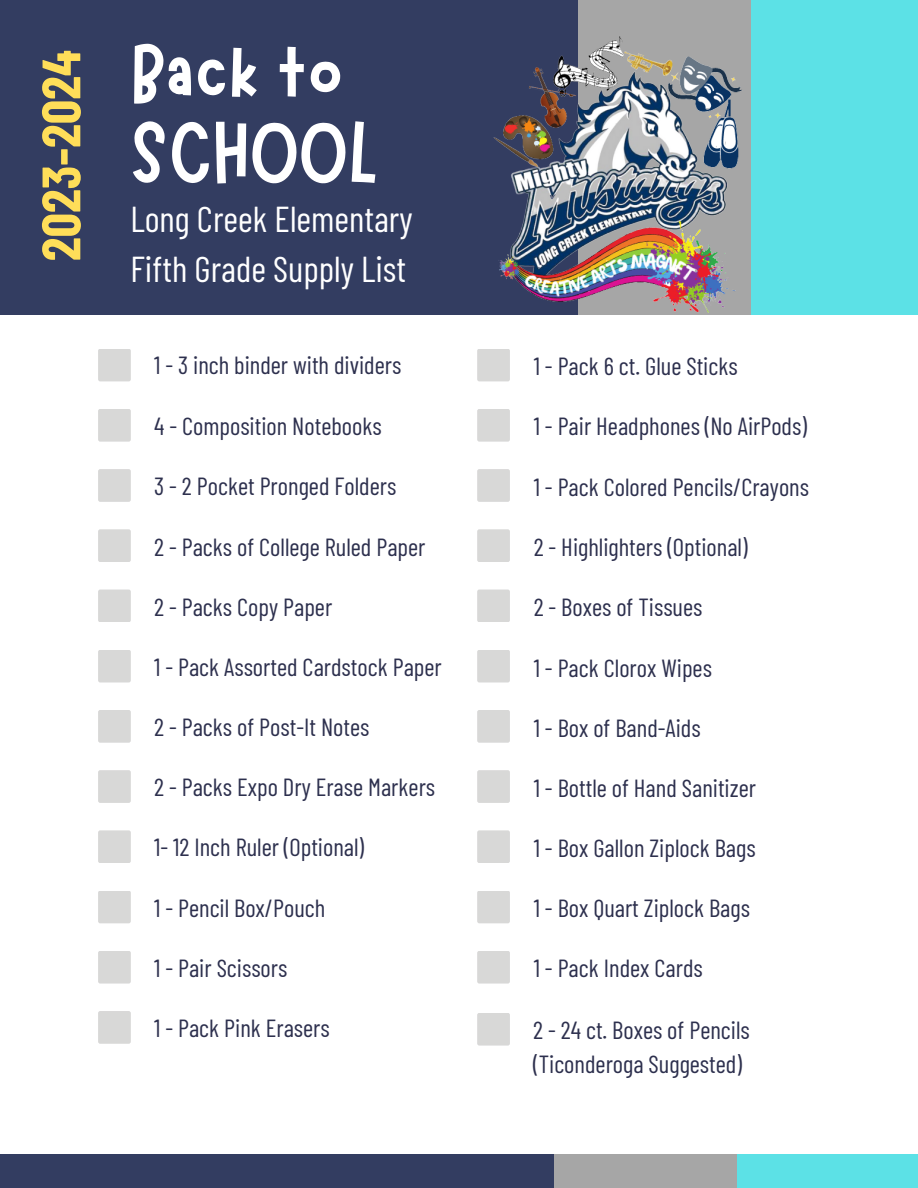
<style>
.page{position:relative;width:918px;height:1188px;background:#fff}
.page>*{position:absolute;margin:0;border:0;box-sizing:border-box;transform-origin:0 0}
.t1{font:88.95px "Marykate";color:#fff}
.t2{font:84.6px "Marykate";color:#fff}
.t3{font:700 54px "Barlow Condensed";color:#ffde59}
.t4{font:36px "Barlow Condensed";color:#fff}
.t5{font:24.75px/34px "Barlow Condensed";color:#2d304e}
</style>
<div class="page">
<div style="left:578px;top:0;width:177px;height:314px;background:#a6a6a6"></div>
<div style="left:751px;top:0;width:167px;height:314px;background:#5ce1e6"></div>
<div style="left:0;top:0;width:578px;height:314px;background:#333d61"></div>
<div style="left:554px;top:1154px;width:186px;height:34px;background:#a6a6a6"></div>
<div style="left:738px;top:1154px;width:180px;height:34px;background:#5ce1e6"></div>
<div style="left:0;top:1154px;width:554px;height:34px;background:#333d61"></div>
<div style="left:98px;top:349px;width:33px;height:32px;background:#d8d8d7;border-radius:2px"></div>
<div style="left:477px;top:349px;width:33px;height:32px;background:#d8d8d7;border-radius:2px"></div>
<div style="left:98px;top:590px;width:33px;height:32px;background:#d8d8d7;border-radius:2px"></div>
<div style="left:477px;top:590px;width:33px;height:32px;background:#d8d8d7;border-radius:2px"></div>
<div style="left:98px;top:830px;width:33px;height:33px;background:#d8d8d7;border-radius:2px"></div>
<div style="left:477px;top:830px;width:33px;height:33px;background:#d8d8d7;border-radius:2px"></div>
<div style="left:98px;top:469px;width:33px;height:33px;background:#d8d8d7;border-radius:2px"></div>
<div style="left:477px;top:469px;width:33px;height:33px;background:#d8d8d7;border-radius:2px"></div>
<div style="left:98px;top:710px;width:33px;height:33px;background:#d8d8d7;border-radius:2px"></div>
<div style="left:477px;top:710px;width:33px;height:33px;background:#d8d8d7;border-radius:2px"></div>
<div style="left:98px;top:951px;width:33px;height:33px;background:#d8d8d7;border-radius:2px"></div>
<div style="left:477px;top:951px;width:33px;height:33px;background:#d8d8d7;border-radius:2px"></div>
<div style="left:98px;top:409px;width:33px;height:33px;background:#d8d8d7;border-radius:2px"></div>
<div style="left:477px;top:409px;width:33px;height:33px;background:#d8d8d7;border-radius:2px"></div>
<div style="left:98px;top:650px;width:33px;height:33px;background:#d8d8d7;border-radius:2px"></div>
<div style="left:477px;top:650px;width:33px;height:33px;background:#d8d8d7;border-radius:2px"></div>
<div style="left:98px;top:891px;width:33px;height:32px;background:#d8d8d7;border-radius:2px"></div>
<div style="left:477px;top:891px;width:33px;height:32px;background:#d8d8d7;border-radius:2px"></div>
<div style="left:98px;top:529px;width:33px;height:33px;background:#d8d8d7;border-radius:2px"></div>
<div style="left:477px;top:529px;width:33px;height:33px;background:#d8d8d7;border-radius:2px"></div>
<div style="left:98px;top:770px;width:33px;height:33px;background:#d8d8d7;border-radius:2px"></div>
<div style="left:477px;top:770px;width:33px;height:33px;background:#d8d8d7;border-radius:2px"></div>
<div style="left:98px;top:1011px;width:33px;height:33px;background:#d8d8d7;border-radius:2px"></div>
<img style="left:471px;top:36px;width:296px;height:279px">
<div style="left:477px;top:1013px;width:33px;height:33px;background:#d8d8d7;border-radius:2px"></div>
<p class="t3" style="left:26px;top:261px;width:213px;rotate:-90deg">2023-2024</p>
<p class="t2" style="left:131px;top:19px;width:214px">Back to</p>
<p class="t1" style="left:131px;top:95px;width:250px">SCHOOL</p>
<p class="t4" style="left:130px;top:196px;width:284px">Long Creek Elementary</p>
<p class="t4" style="left:130px;top:246px;width:277px">Fifth Grade Supply List</p>
<p class="t5" style="left:154px;top:348px;width:249px">1 - 3 inch binder with dividers</p>
<p class="t5" style="left:534px;top:348px;width:206px">1 - Pack 6 ct. Glue Sticks</p>
<p class="t5" style="left:154px;top:408px;width:229px">4 - Composition Notebooks</p>
<p class="t5" style="left:534px;top:408px;width:275px">1 - Pair Headphones (No AirPods)</p>
<p class="t5" style="left:154px;top:468px;width:244px">3 - 2 Pocket Pronged Folders</p>
<p class="t5" style="left:154px;top:529px;width:273px">2 - Packs of College Ruled Paper</p>
<p class="t5" style="left:534px;top:469px;width:277px">1 - Pack Colored Pencils/Crayons</p>
<p class="t5" style="left:534px;top:529px;width:215px">2 - Highlighters (Optional)</p>
<p class="t5" style="left:154px;top:589px;width:180px">2 - Packs Copy Paper</p>
<p class="t5" style="left:534px;top:590px;width:170px">2 - Boxes of Tissues</p>
<p class="t5" style="left:154px;top:649px;width:289px">1 - Pack Assorted Cardstock Paper</p>
<p class="t5" style="left:534px;top:650px;width:180px">1 - Pack Clorox Wipes</p>
<p class="t5" style="left:154px;top:709px;width:217px">2 - Packs of Post-It Notes</p>
<p class="t5" style="left:534px;top:710px;width:168px">1 - Box of Band-Aids</p>
<p class="t5" style="left:154px;top:769px;width:283px">2 - Packs Expo Dry Erase Markers</p>
<p class="t5" style="left:534px;top:770px;width:224px">1 - Bottle of Hand Sanitizer</p>
<p class="t5" style="left:154px;top:829px;width:211px">1- 12 Inch Ruler (Optional)</p>
<p class="t5" style="left:534px;top:830px;width:223px">1 - Box Gallon Ziplock Bags</p>
<p class="t5" style="left:154px;top:890px;width:173px">1 - Pencil Box/Pouch</p>
<p class="t5" style="left:534px;top:890px;width:218px">1 - Box Quart Ziplock Bags</p>
<p class="t5" style="left:154px;top:950px;width:135px">1 - Pair Scissors</p>
<p class="t5" style="left:534px;top:950px;width:171px">1 - Pack Index Cards</p>
<p class="t5" style="left:154px;top:1010px;width:177px">1 - Pack Pink Erasers</p>
<p class="t5" style="left:533px;top:1012px;width:218px">2 - 24 ct. Boxes of Pencils (Ticonderoga Suggested)</p>
</div>
